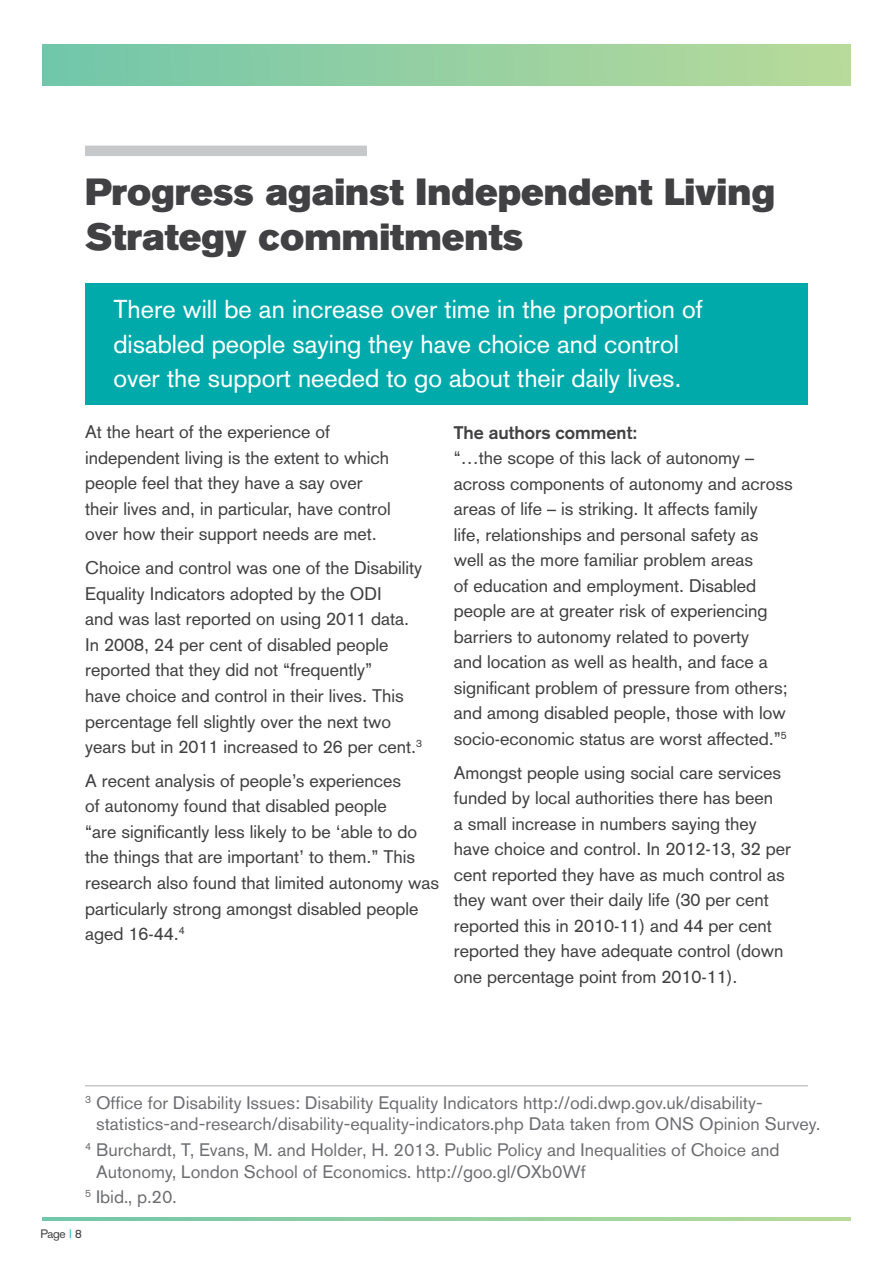
<style>
.page{position:relative;width:893px;height:1263px;background:#fff}
.page>*{position:absolute;margin:0;border:0;box-sizing:border-box;transform-origin:0 0}
.t1{font:37.5px/45px "Akzidenz Grotesk BQ Super";color:#414042}
.t2{font:25.5px/34.5px "Akzidenz Grotesk";color:#fff}
.t3{font:18px/25.5px "Akzidenz Grotesk";color:#414042}
.t4{font:18px/21.6px "Akzidenz Grotesk BQ";color:#6d6e71}
.t5{font:700 18px "Akzidenz Grotesk";color:#414042}
.t6{font:12px "Akzidenz Grotesk";color:#414042}
.s1{color:#00b0b2}
</style>
<div class="page">
<div style="left:43px;top:45px;width:807px;height:40px;background:linear-gradient(to right,#71c6aa,#b9da9a)"></div>
<svg style="left:43px;top:1217px;width:807px;height:3px;background:#95d0a2"></svg>
<hr style="left:85px;top:1085px;width:723px;height:1px;background:#c7c8ca">
<div style="left:85px;top:146px;width:282px;height:10px;background:#c7c8ca"></div>
<div style="left:85px;top:284px;width:723px;height:121px;background:#00aaab"></div>
<h1 class="t1" style="left:85px;top:170px;width:691px">Progress against Independent Living<br>Strategy commitments</h1>
<h2 class="t2" style="left:113px;top:292px;width:591px">There will be an increase over time in the proportion of disabled people saying they have choice and control over the support needed to go about their daily lives.</h2>
<p class="t3" style="left:85px;top:419px;width:307px">At the heart of the experience of independent living is the extent to which people feel that they have a say over their lives and, in particular, have control over how their support needs are met.</p>
<p class="t3" style="left:85px;top:555px;width:339px">Choice and control was one of the Disability Equality Indicators adopted by the ODI<br>and was last reported on using 2011 data.<br>In 2008, 24 per cent of disabled people reported that they did not “frequently”<br>have choice and control in their lives. This percentage fell slightly over the next two years but in 2011 increased to 26 per cent.<sup>3</sup></p>
<p class="t3" style="left:85px;top:768px;width:356px">A recent analysis of people’s experiences<br>of autonomy found that disabled people<br>“are significantly less likely to be ‘able to do the things that are important’ to them.” This research also found that limited autonomy was particularly strong amongst disabled people aged 16-44.<sup>4</sup></p>
<p class="t5" style="left:454px;top:422px;width:185px">The authors comment:</p>
<p class="t3" style="left:454px;top:445px;width:340px">“…the scope of this lack of autonomy – across components of autonomy and across areas of life – is striking. It affects family<br>life, relationships and personal safety as<br>well as the more familiar problem areas<br>of education and employment. Disabled people are at greater risk of experiencing barriers to autonomy related to poverty<br>and location as well as health, and face a significant problem of pressure from others; and among disabled people, those with low socio-economic status are worst affected.”<sup>5</sup></p>
<p class="t3" style="left:454px;top:759px;width:339px">Amongst people using social care services funded by local authorities there has been<br>a small increase in numbers saying they have choice and control. In 2012-13, 32 per cent reported they have as much control as they want over their daily life (30 per cent reported this in 2010-11) and 44 per cent reported they have adequate control (down one percentage point from 2010-11).</p>
<p class="t4" style="left:96px;top:1091px;width:726px;text-indent:-11px"><sup>3</sup> Office for Disability Issues: Disability Equality Indicators http://odi.dwp.gov.uk/disability&shy;statistics-and-research/disability-equality-indicators.php Data taken from ONS Opinion Survey.</p>
<p class="t4" style="left:96px;top:1139px;width:685px;text-indent:-11px"><sup>4</sup> Burchardt, T, Evans, M. and Holder, H. 2013. Public Policy and Inequalities of Choice and<br>Autonomy, London School of Economics. http://goo.gl/OXb0Wf</p>
<p class="t4" style="left:85px;top:1186px;width:93px"><sup>5</sup> Ibid., p.20.</p>
<p class="t6" style="left:40px;top:1226px;width:43px">Page <span class="s1">|</span> 8</p>
</div>
